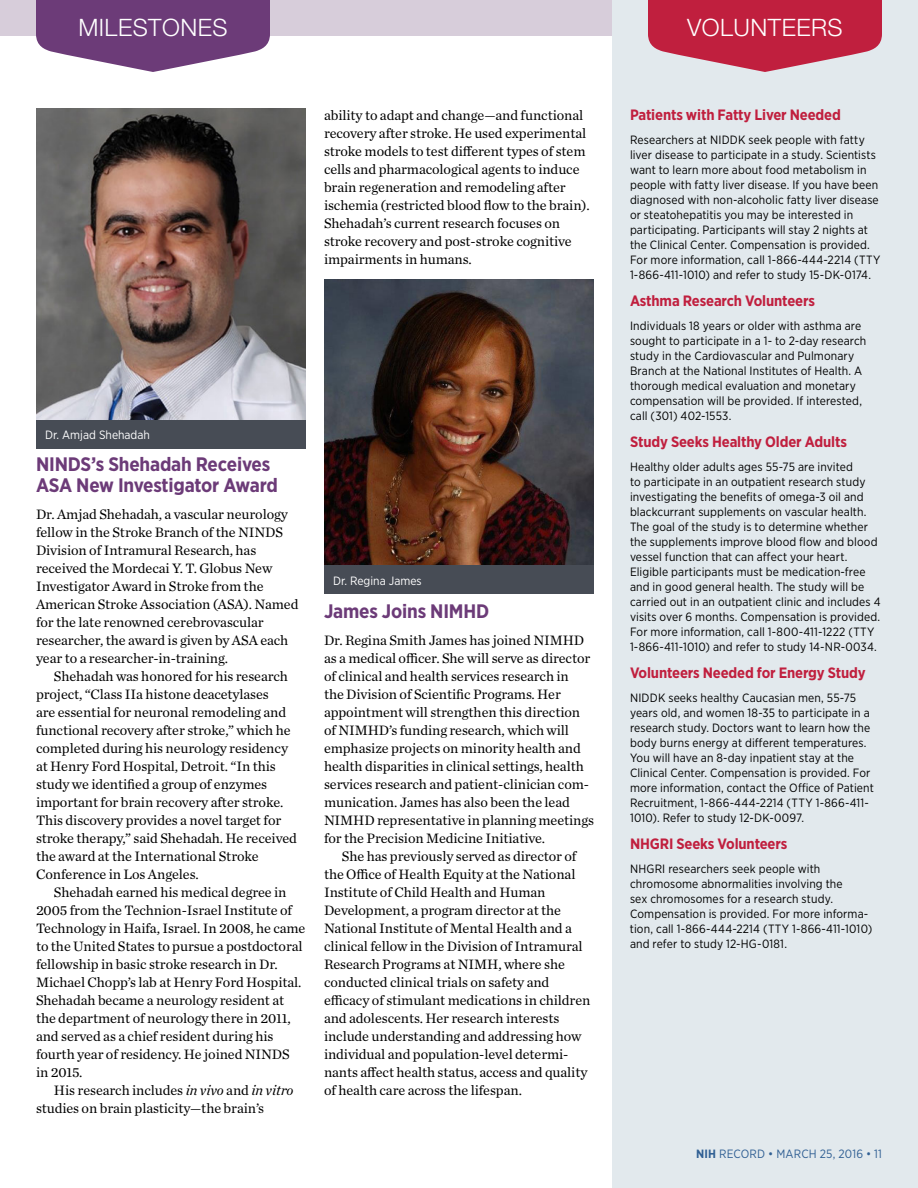
<style>
.page{position:relative;width:918px;height:1188px;background:#fff}
.page>*{position:absolute;margin:0;border:0;box-sizing:border-box;transform-origin:0 0}
.Page_jump{font:300 24px "Helvetica Neue LT Std";letter-spacing:.02em;color:#fff}
.Head__Milestones{font:700 19.5px/21px "Gotham Narrow";letter-spacing:-.01em;color:#6c3b78}
.Head__Volunteers{font:700 15px "Gotham Narrow";letter-spacing:-.01em;color:#c01f3e}
.Body_1{font:14.25px/18px "Chronicle Text G1";letter-spacing:-.005em;color:#000}
.Body_1_paragraph_1{font:14.25px/18px "Chronicle Text G1";letter-spacing:-.005em;color:#000}
.Body_2__Briefs_and_S{font:12px/15px "Gotham Narrow";letter-spacing:.01em;color:#000}
.Head__Volunteers-2{font:12px/15px "Gotham Narrow";letter-spacing:.01em;color:#000}
.Photo_caption_revers{font:12px "Gotham Narrow";color:#fff}
.Body_2__Briefs_and_S-2{font:12px "Gotham Narrow";letter-spacing:.01em;color:#316094}
.s1{font-style:italic}
.s2{font-weight:700}
</style>
<div class="page">
<div style="left:612px;top:0;width:306px;height:1188px;background:#e2e9ed"></div>
<div style="left:0;top:0;width:612px;height:36px;background:#d7cdda"></div>
<svg style="left:36px;top:0;width:234px;height:72px"></svg>
<svg style="left:648px;top:0;width:234px;height:72px"></svg>
<img style="left:36px;top:108px;width:270px;height:312px">
<div style="left:36px;top:420px;width:270px;height:28px;background:#474c55"></div>
<img style="left:324px;top:279px;width:270px;height:287px">
<div style="left:324px;top:566px;width:270px;height:28px;background:#474c55"></div>
<p class="Page_jump" style="left:78px;top:13px;width:151px">MILESTONES</p>
<p class="Page_jump" style="left:687px;top:13px;width:157px">VOLUNTEERS</p>
<p class="Body_1" style="left:324px;top:105px;width:267px">ability to adapt and change—and functional recovery after stroke. He used experimental stroke models to test different types of stem cells and pharmacological agents to induce brain regeneration and remodeling after ischemia (restricted blood flow to the brain).<br>Shehadah’s current research focuses on stroke recovery and post-stroke cognitive impairments in humans.</p>
<p class="Photo_caption_revers" style="left:45px;top:427px;width:106px">Dr. Amjad Shehadah</p>
<p class="Head__Milestones" style="left:36px;top:453px;width:243px">NINDS’s Shehadah Receives<br>ASA New Investigator Award</p>
<p class="Body_1_paragraph_1" style="left:36px;top:504px;width:264px">Dr. Amjad Shehadah, a vascular neurology fellow in the Stroke Branch of the NINDS Division of Intramural Research, has received the Mordecai Y. T. Globus New Investigator Award in Stroke from the American Stroke Association (ASA). Named for the late renowned cerebrovascular researcher, the award is given by ASA each year to a researcher-in-training.</p>
<p class="Body_1" style="left:36px;top:666px;width:262px;text-indent:18px">Shehadah was honored for his research project, “Class IIa histone deacetylases<br>are essential for neuronal remodeling and functional recovery after stroke,” which he completed during his neurology residency at Henry Ford Hospital, Detroit. “In this study we identified a group of enzymes important for brain recovery after stroke.<br>This discovery provides a novel target for stroke therapy,” said Shehadah. He received the award at the International Stroke Conference in Los Angeles.</p>
<p class="Body_1" style="left:36px;top:882px;width:271px;text-indent:18px">Shehadah earned his medical degree in 2005 from the Technion-Israel Institute of Technology in Haifa, Israel. In 2008, he came to the United States to pursue a postdoctoral fellowship in basic stroke research in Dr.<br>Michael Chopp’s lab at Henry Ford Hospital.<br>Shehadah became a neurology resident at the department of neurology there in 2011, and served as a chief resident during his fourth year of residency. He joined NINDS in 2015.</p>
<p class="Body_1" style="left:36px;top:1080px;width:259px;text-indent:18px">His research includes <span class="s1">in vivo</span> and <span class="s1">in vitro </span>studies on brain plasticity—the brain’s</p>
<p class="Photo_caption_revers" style="left:333px;top:573px;width:90px">Dr. Regina James</p>
<p class="Head__Milestones" style="left:324px;top:600px;width:167px">James Joins NIMHD</p>
<p class="Body_1_paragraph_1" style="left:324px;top:630px;width:272px">Dr. Regina Smith James has joined NIMHD as a medical officer. She will serve as director of clinical and health services research in<br>the Division of Scientific Programs. Her appointment will strengthen this direction of NIMHD’s funding research, which will emphasize projects on minority health and health disparities in clinical settings, health services research and patient-clinician com&shy;munication. James has also been the lead NIMHD representative in planning meetings for the Precision Medicine Initiative.</p>
<p class="Body_1" style="left:324px;top:846px;width:268px;text-indent:18px">She has previously served as director of the Office of Health Equity at the National Institute of Child Health and Human Development, a program director at the National Institute of Mental Health and a clinical fellow in the Division of Intramural Research Programs at NIMH, where she conducted clinical trials on safety and efficacy of stimulant medications in children and adolescents. Her research interests include understanding and addressing how individual and population-level determi&shy;nants affect health status, access and quality of health care across the lifespan.</p>
<p class="Head__Volunteers" style="left:630px;top:105px;width:212px">Patients with Fatty Liver Needed</p>
<p class="Head__Volunteers-2" style="left:630px;top:132px;width:252px">Researchers at NIDDK seek people with fatty liver disease to participate in a study. Scientists want to learn more about food metabolism in people with fatty liver disease. If you have been diagnosed with non-alcoholic fatty liver disease or steatohepatitis you may be interested in participating. Participants will stay 2 nights at the Clinical Center. Compensation is provided.<br>For more information, call 1-866-444-2214 (TTY 1-866-411-1010) and refer to study 15-DK-0174.</p>
<p class="Head__Volunteers" style="left:630px;top:291px;width:186px">Asthma Research Volunteers</p>
<p class="Body_2__Briefs_and_S" style="left:630px;top:318px;width:238px">Individuals 18 years or older with asthma are sought to participate in a 1- to 2-day research study in the Cardiovascular and Pulmonary Branch at the National Institutes of Health. A thorough medical evaluation and monetary compensation will be provided. If interested, call (301) 402-1553.</p>
<p class="Head__Volunteers" style="left:630px;top:432px;width:218px">Study Seeks Healthy Older Adults</p>
<p class="Body_2__Briefs_and_S" style="left:630px;top:459px;width:252px">Healthy older adults ages 55-75 are invited<br>to participate in an outpatient research study investigating the benefits of omega-3 oil and blackcurrant supplements on vascular health.<br>The goal of the study is to determine whether the supplements improve blood flow and blood vessel function that can affect your heart.<br>Eligible participants must be medication-free and in good general health. The study will be carried out in an outpatient clinic and includes 4 visits over 6 months. Compensation is provided.<br>For more information, call 1-800-411-1222 (TTY 1-866-411-1010) and refer to study 14-NR-0034.</p>
<p class="Head__Volunteers" style="left:630px;top:663px;width:237px">Volunteers Needed for Energy Study</p>
<p class="Body_2__Briefs_and_S" style="left:630px;top:690px;width:245px">NIDDK seeks healthy Caucasian men, 55-75 years old, and women 18-35 to participate in a research study. Doctors want to learn how the body burns energy at different temperatures.<br>You will have an 8-day inpatient stay at the Clinical Center. Compensation is provided. For more information, contact the Office of Patient Recruitment, 1-866-444-2214 (TTY 1-866-411- 1010). Refer to study 12-DK-0097.</p>
<p class="Head__Volunteers" style="left:630px;top:834px;width:159px">NHGRI Seeks Volunteers</p>
<p class="Body_2__Briefs_and_S" style="left:630px;top:861px;width:244px">NHGRI researchers seek people with chromosome abnormalities involving the<br>sex chromosomes for a research study.<br>Compensation is provided. For more informa&shy;tion, call 1-866-444-2214 (TTY 1-866-411-1010) and refer to study 12-HG-0181.</p>
<p class="Body_2__Briefs_and_S-2" style="left:696px;top:1146px;width:187px"><span class="s2">NIH</span> RECORD • MARCH 25, 2016 • 11</p>
</div>
